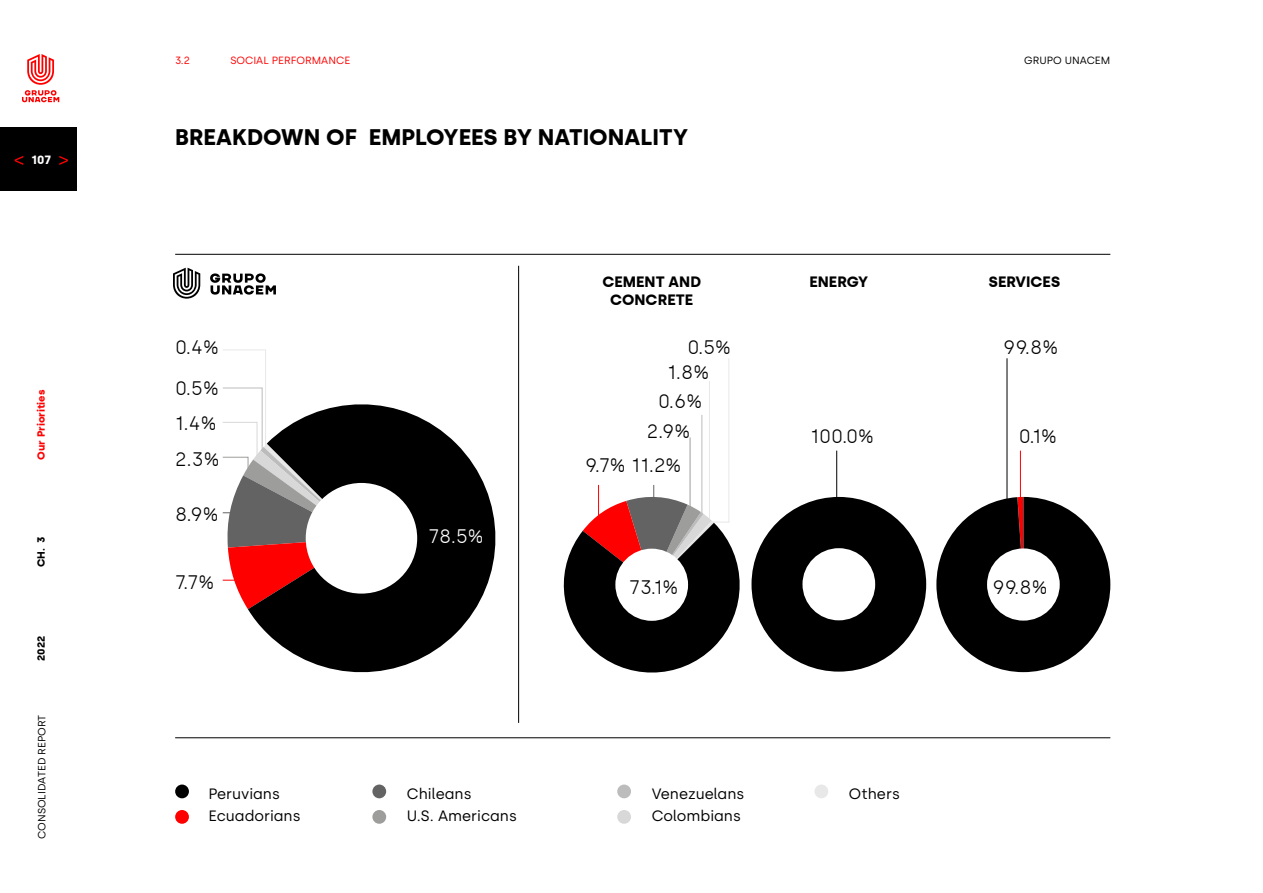
<style>
.page{position:relative;width:1263px;height:893px;background:#fff}
.page>*{position:absolute;margin:0;border:0;box-sizing:border-box;transform-origin:0 0}
.t1{font:700 22.5px "Silka";color:#000}
.t2{font:300 19.5px "Silka";color:#000}
.t3{font:300 19.5px "Silka";color:#fff}
.t4{font:15px/22.5px "Silka";color:#000}
.t5{font:700 15px/18px "Silka";color:#000;text-align:center}
.t6{font:700 12px "Silka";color:#fff}
.t7{font:10.5px "Silka";color:#000}
.t8{font:10.5px "Silka";color:#f00}
.t9{font:700 10.5px "Silka";color:#f00}
.t10{font:700 10.5px "Silka";color:#000}
</style>
<div class="page">
<hr style="left:175px;top:254px;width:935px;height:1px;background:#000">
<div style="left:175px;top:784px;width:14px;height:14px;background:#000;border-radius:50%"></div>
<div style="left:175px;top:810px;width:14px;height:14px;background:#f00;border-radius:50%"></div>
<div style="left:372px;top:784px;width:14px;height:14px;background:#646363;border-radius:50%"></div>
<div style="left:617px;top:784px;width:14px;height:14px;background:#bcbcbc;border-radius:50%"></div>
<div style="left:814px;top:784px;width:14px;height:14px;background:#e8e8e8;border-radius:50%"></div>
<div style="left:372px;top:810px;width:14px;height:14px;background:#9d9d9c;border-radius:50%"></div>
<div style="left:617px;top:810px;width:14px;height:14px;background:#d8d8d8;border-radius:50%"></div>
<hr style="left:175px;top:737px;width:935px;height:1px;background:#000">
<svg style="left:173px;top:268px;width:27px;height:31px"></svg>
<svg style="left:210px;top:273px;width:66px;height:22px"></svg>
<svg style="left:248px;top:404px;width:248px;height:269px;fill:#000"></svg>
<div style="left:306px;top:483px;width:111px;height:111px;background:#fff;border-radius:50%"></div>
<svg style="left:222px;top:349px;width:139px;height:260px"></svg>
<hr style="left:836px;top:451px;width:1px;height:55px;background:#000">
<hr style="left:518px;top:266px;width:1px;height:457px;background:#000">
<div style="left:751px;top:497px;width:175px;height:175px;background:#000;border-radius:50%"></div>
<div style="left:802px;top:548px;width:73px;height:72px;background:#fff;border-radius:50%"></div>
<svg style="left:563px;top:358px;width:177px;height:315px"></svg>
<div style="left:615px;top:549px;width:73px;height:72px;background:#fff;border-radius:50%"></div>
<svg style="left:936px;top:358px;width:174px;height:314px"></svg>
<div style="left:987px;top:548px;width:73px;height:73px;background:#fff;border-radius:50%"></div>
<div style="left:0;top:128px;width:77px;height:63px;background:#000"></div>
<svg style="left:22px;top:54px;width:37px;height:48px"></svg>
<svg style="left:59px;top:156px;width:9px;height:9px"></svg>
<svg style="left:15px;top:156px;width:8px;height:9px"></svg>
<p class="t6" style="left:31px;top:152px;width:21px">107</p>
<p class="t9" style="left:35px;top:460px;width:71px;rotate:-90deg">Our Priorities</p>
<p class="t10" style="left:35px;top:567px;width:32px;rotate:-90deg">CH. 3</p>
<p class="t10" style="left:35px;top:661px;width:26px;rotate:-90deg">2022</p>
<p class="t7" style="left:36px;top:839px;width:126px;rotate:-90deg">CONSOLIDATED REPORT</p>
<p class="t8" style="left:175px;top:54px;width:16px">3.2</p>
<p class="t8" style="left:230px;top:54px;width:121px">SOCIAL PERFORMANCE</p>
<p class="t1" style="left:175px;top:123px;width:514px">BREAKDOWN OF EMPLOYEES BY NATIONALITY</p>
<p class="t2" style="left:175px;top:335px;width:45px">0.4%</p>
<p class="t2" style="left:175px;top:377px;width:45px">0.5%</p>
<p class="t2" style="left:175px;top:411px;width:43px">1.4%</p>
<p class="t2" style="left:175px;top:448px;width:46px">2.3%</p>
<p class="t2" style="left:175px;top:502px;width:45px">8.9%</p>
<p class="t3" style="left:428px;top:525px;width:57px">78.5%</p>
<p class="t5" style="left:602px;top:273px;width:100px">CEMENT AND<br>CONCRETE</p>
<p class="t2" style="left:687px;top:335px;width:45px">0.5%</p>
<p class="t2" style="left:667px;top:360px;width:43px">1.8%</p>
<p class="t2" style="left:658px;top:390px;width:46px">0.6%</p>
<p class="t2" style="left:647px;top:419px;width:45px">2.9%</p>
<p class="t2" style="left:585px;top:454px;width:98px">9.7% 11.2%</p>
<p class="t7" style="left:1024px;top:54px;width:88px">GRUPO UNACEM</p>
<p class="t5" style="left:809px;top:273px;width:60px">ENERGY</p>
<p class="t5" style="left:989px;top:273px;width:73px">SERVICES</p>
<p class="t2" style="left:810px;top:424px;width:65px">100.0%</p>
<p class="t2" style="left:1003px;top:335px;width:57px">99.8%</p>
<p class="t2" style="left:1019px;top:424px;width:40px">0.1%</p>
<p class="t2" style="left:175px;top:570px;width:40px">7.7%</p>
<p class="t2" style="left:629px;top:575px;width:50px">73.1%</p>
<p class="t2" style="left:992px;top:575px;width:57px">99.8%</p>
<p class="t4" style="left:208px;top:782px;width:94px">Peruvians<br>Ecuadorians</p>
<p class="t4" style="left:407px;top:782px;width:112px">Chileans<br>U.S. Americans</p>
<p class="t4" style="left:652px;top:782px;width:94px">Venezuelans<br>Colombians</p>
<p class="t4" style="left:849px;top:782px;width:52px">Others</p>
</div>
